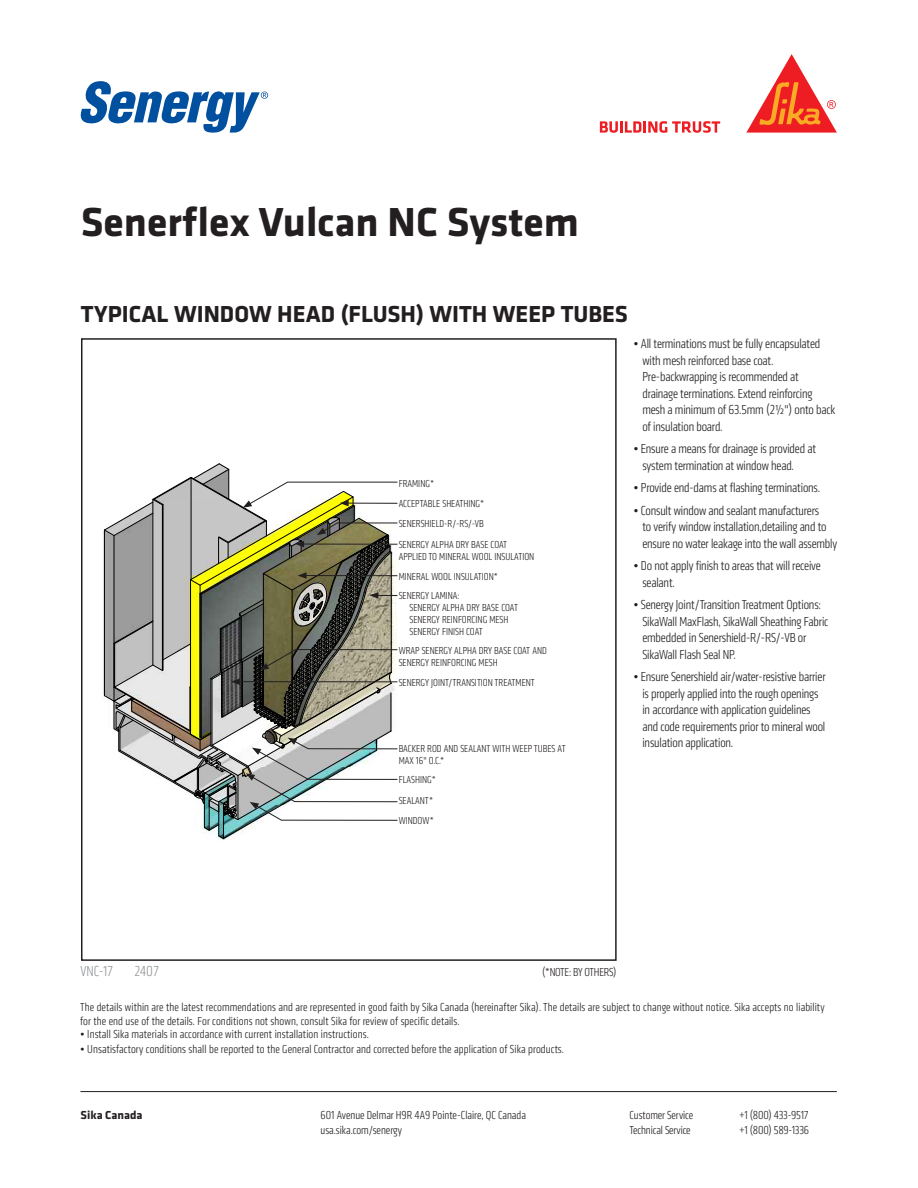
<style>
.page{position:relative;width:918px;height:1188px;background:#fff}
.page>*{position:absolute;margin:0;border:0;box-sizing:border-box;transform-origin:0 0}
.t1{font:700 42px "Klavika";color:#231f20}
.Detail_Product_Description{font:700 24px "Klavika";color:#231f20}
.Detail_Number{font:300 condensed 15px "Klavika";color:#939598}
.Bulleted_List{font:300 condensed 13.5px/16.5px "Klavika";letter-spacing:-.01em;color:#231f20}
.t2{font:300 condensed 12px/13.5px "Klavika";letter-spacing:.01em;color:#231f20}
.t3{font:300 condensed 12px "Klavika";letter-spacing:-.015em;color:#231f20}
.t4{font:300 condensed 12px "Klavika";letter-spacing:-.02em;color:#231f20}
.t5{font:700 12px "Klavika";color:#231f20}
.Leader_Notes{font:300 condensed 10.5px/12px "Klavika";color:#231f20}
</style>
<div class="page">
<div style="left:81px;top:338px;width:536px;height:623px;border:2px solid #231f20"></div>
<svg style="left:600px;top:121px;width:120px;height:12px"></svg>
<svg style="left:746px;top:54px;width:91px;height:79px"></svg>
<svg style="left:81px;top:81px;width:187px;height:52px"></svg>
<hr style="left:80px;top:1091px;width:757px;height:1px;background:#231f20">
<svg style="left:104px;top:464px;width:294px;height:375px"></svg>
<h1 class="t1" style="left:81px;top:191px;width:500px">Senerflex Vulcan NC System</h1>
<p class="Detail_Product_Description" style="left:81px;top:297px;width:549px">TYPICAL WINDOW HEAD (FLUSH) WITH WEEP TUBES</p>
<p class="Detail_Number" style="left:80px;top:963px;width:34px">VNC-17</p>
<p class="Detail_Number" style="left:134px;top:963px;width:26px">2407</p>
<p class="Leader_Notes" style="left:399px;top:477px;width:37px">FRAMING*</p>
<p class="Leader_Notes" style="left:399px;top:498px;width:87px">ACCEPTABLE SHEATHING*</p>
<p class="Leader_Notes" style="left:399px;top:518px;width:87px">SENERSHIELD-R/-RS/-VB</p>
<p class="Leader_Notes" style="left:399px;top:538px;width:137px">SENERGY ALPHA DRY BASE COAT<br>APPLIED TO MINERAL WOOL INSULATION</p>
<p class="Leader_Notes" style="left:399px;top:570px;width:101px">MINERAL WOOL INSULATION*</p>
<p class="Leader_Notes" style="left:410px;top:590px;width:110px;text-indent:-11px">SENERGY LAMINA:<br>SENERGY ALPHA DRY BASE COAT<br>SENERGY REINFORCING MESH<br>SENERGY FINISH COAT</p>
<p class="Leader_Notes" style="left:399px;top:645px;width:150px">WRAP SENERGY ALPHA DRY BASE COAT AND<br>SENERGY REINFORCING MESH</p>
<p class="Leader_Notes" style="left:399px;top:676px;width:138px">SENERGY JOINT/TRANSITION TREATMENT</p>
<p class="Leader_Notes" style="left:399px;top:742px;width:168px">BACKER ROD AND SEALANT WITH WEEP TUBES AT<br>MAX 16" O.C.*</p>
<p class="Leader_Notes" style="left:399px;top:774px;width:39px">FLASHING*</p>
<p class="Leader_Notes" style="left:399px;top:795px;width:36px">SEALANT*</p>
<p class="Leader_Notes" style="left:399px;top:814px;width:37px">WINDOW*</p>
<p class="Bulleted_List" style="left:642px;top:336px;width:194px;text-indent:-9px">• All terminations must be fully encapsulated with mesh reinforced base coat.<br>Pre-backwrapping is recommended at drainage terminations. Extend reinforcing mesh a minimum of 63.5mm (2½") onto back of insulation board.</p>
<p class="Bulleted_List" style="left:642px;top:441px;width:175px;text-indent:-9px">• Ensure a means for drainage is provided at system termination at window head.</p>
<p class="Bulleted_List" style="left:633px;top:480px;width:188px">• Provide end-dams at flashing terminations.</p>
<p class="Bulleted_List" style="left:642px;top:502px;width:196px;text-indent:-9px">• Consult window and sealant manufacturers<br>to verify window installation,detailing and to ensure no water leakage into the wall assembly</p>
<p class="Bulleted_List" style="left:642px;top:558px;width:180px;text-indent:-9px">• Do not apply finish to areas that will receive sealant.</p>
<p class="Bulleted_List" style="left:642px;top:597px;width:188px;text-indent:-9px">• Senergy Joint/Transition Treatment Options:<br>SikaWall MaxFlash, SikaWall Sheathing Fabric embedded in Senershield-R/-RS/-VB or SikaWall Flash Seal NP.</p>
<p class="Bulleted_List" style="left:642px;top:669px;width:185px;text-indent:-9px">• Ensure Senershield air/water-resistive barrier is properly applied into the rough openings in accordance with application guidelines and code requirements prior to mineral wool insulation application.</p>
<p class="t4" style="left:542px;top:966px;width:76px">(*NOTE: BY OTHERS)</p>
<p class="t2" style="left:80px;top:1001px;width:746px">The details within are the latest recommendations and are represented in good faith by Sika Canada (hereinafter Sika). The details are subject to change without notice. Sika accepts no liability for the end use of the details. For conditions not shown, consult Sika for review of specific details.</p>
<p class="t2" style="left:80px;top:1028px;width:290px">• Install Sika materials in accordance with current installation instructions.</p>
<p class="t2" style="left:80px;top:1043px;width:485px">• Unsatisfactory conditions shall be reported to the General Contractor and corrected before the application of Sika products.</p>
<p class="t5" style="left:81px;top:1106px;width:63px">Sika Canada</p>
<p class="t2" style="left:321px;top:1108px;width:207px">601 Avenue Delmar H9R 4A9 Pointe-Claire, QC Canada</p>
<p class="t2" style="left:630px;top:1108px;width:65px">Customer Service</p>
<p class="t3" style="left:739px;top:1108px;width:71px">+1 (800) 433-9517</p>
<p class="t2" style="left:321px;top:1123px;width:83px">usa.sika.com/senergy</p>
<p class="t2" style="left:630px;top:1123px;width:63px">Technical Service</p>
<p class="t3" style="left:739px;top:1123px;width:71px">+1 (800) 589-1336</p>
</div>
